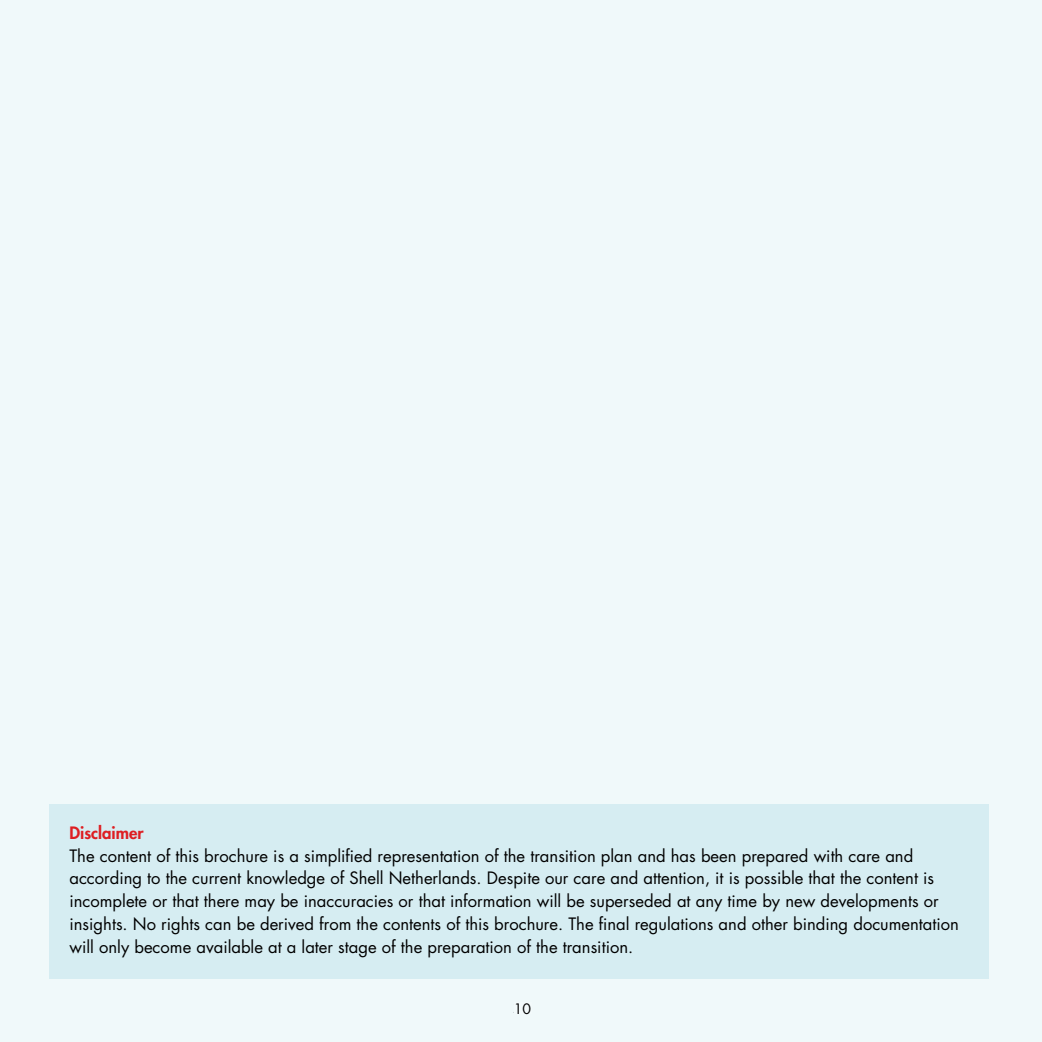
<style>
.page{position:relative;width:1042px;height:1042px;background:#f0f9fa}
.page>*{position:absolute;margin:0;border:0;box-sizing:border-box;transform-origin:0 0}
.t1{font:16.62px/22.8px "Futura Std";color:#000}
.t2{font:800 16.62px "Futura Std";color:#de1e22}
.t3{font:14.88px "Myriad Pro";color:#000}
.t4{font:14px "Futura Std";color:#000}
</style>
<div class="page">
<div style="left:50px;top:804px;width:939px;height:174px;background:#d6edf2"></div>
<p class="t2" style="left:69px;top:822px;width:76px">Disclaimer</p>
<p class="t1" style="left:69px;top:844px;width:891px">The content of this brochure is a simplified representation of the transition plan and has been prepared with care and according to the current knowledge of Shell Netherlands. Despite our care and attention, it is possible that the content is incomplete or that there may be inaccuracies or that information will be superseded at any time by new developments or insights. No rights can be derived from the contents of this brochure. The final regulations and other binding documentation will only become available at a later stage of the preparation of the transition.</p>
<p class="t4" style="left:514px;top:1000px;width:19px">10</p>
<p class="t3" style="left:514px;top:999px;width:17px">21</p>
</div>
